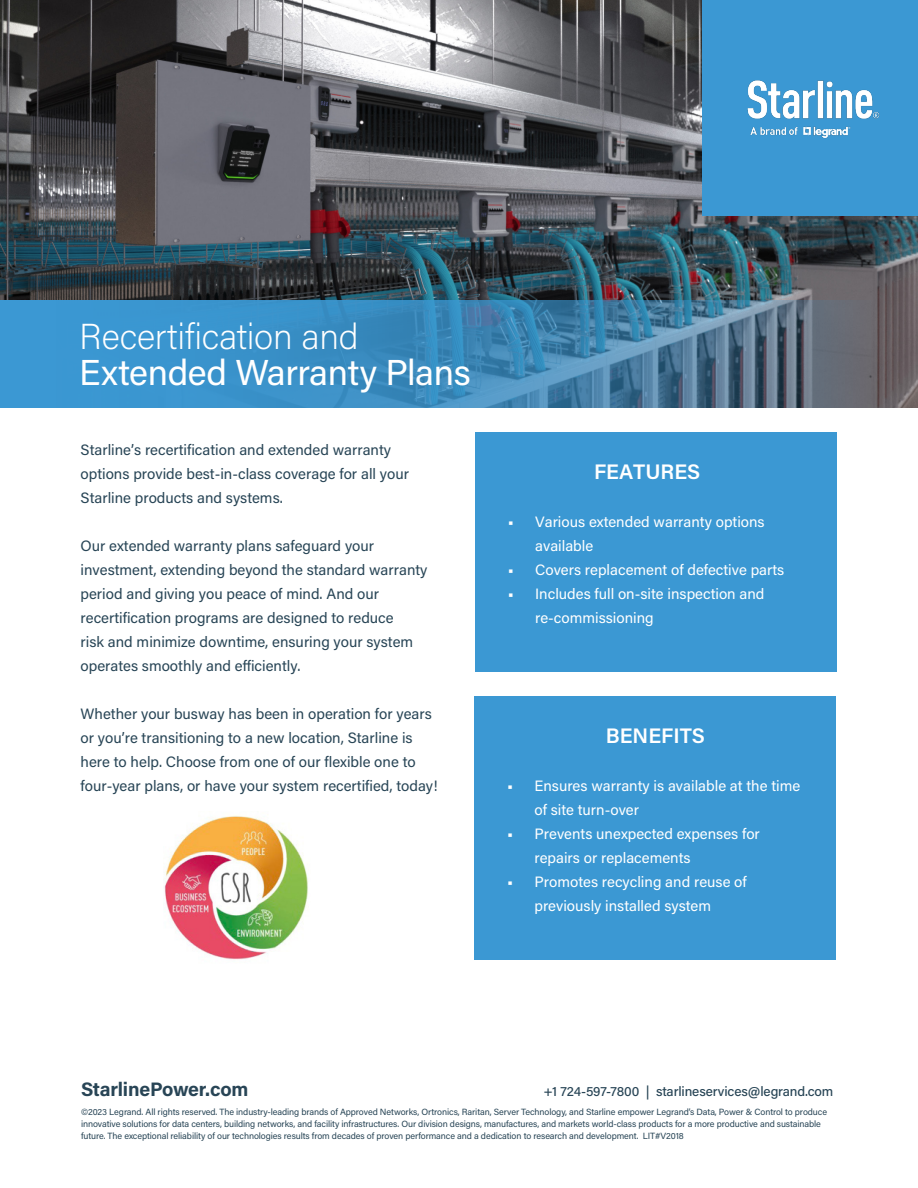
<style>
.page{position:relative;width:918px;height:1188px;background:#fff}
.page>*{position:absolute;margin:0;border:0;box-sizing:border-box;transform-origin:0 0}
.t1{font:36px "Acumin Pro";letter-spacing:-.01em;color:#fff}
.t2{font:200 36px "Acumin Pro";letter-spacing:-.01em;color:#fff}
.t3{font:600 21px "Acumin Pro";color:#fff}
.Footer_CTA_Black{font:700 19.5px "Acumin Pro";letter-spacing:-.01em;color:#284556}
.t4{font:15px/24px "Acumin Pro";color:#284556}
.t5{font:15px/24px "Acumin Pro";color:#fff}
.Footer_CTA_Black-2{font:500 13.5px "Acumin Pro";letter-spacing:-.01em;color:#284556}
.t6{font:9px/12px "Acumin Pro";letter-spacing:-.01em;color:#284556}
</style>
<div class="page">
<img style="left:0;top:0;width:918px;height:300px">
<div style="left:475px;top:432px;width:362px;height:240px;background:#3b98d3"></div>
<svg style="left:0;top:300px;width:918px;height:108px;background:#4584ae"></svg>
<div style="left:702px;top:0;width:216px;height:216px;background:#3b98d3"></div>
<img style="left:747px;top:80px;width:133px;height:59px">
<div style="left:475px;top:696px;width:361px;height:264px;background:#3b98d3"></div>
<img style="left:164px;top:815px;width:144px;height:145px">
<p class="t2" style="left:79px;top:312px;width:281px">Recertification and</p>
<p class="t1" style="left:79px;top:347px;width:393px">Extended Warranty Plans</p>
<p class="t4" style="left:81px;top:437px;width:330px">Starline’s recertification and extended warranty options provide best-in-class coverage for all your<br>Starline products and systems.</p>
<p class="t4" style="left:81px;top:533px;width:348px">Our extended warranty plans safeguard your investment, extending beyond the standard warranty period and giving you peace of mind. And our recertification programs are designed to reduce<br>risk and minimize downtime, ensuring your system operates smoothly and efficiently.</p>
<p class="t4" style="left:81px;top:701px;width:359px">Whether your busway has been in operation for years or you’re transitioning to a new location, Starline is here to help. Choose from one of our flexible one to four-year plans, or have your system recertified, today!</p>
<p class="t3" style="left:594px;top:457px;width:108px">FEATURES</p>
<p class="t5" style="left:535px;top:509px;width:231px;text-indent:-27px">■ Various extended warranty options available</p>
<p class="t5" style="left:508px;top:557px;width:278px">■ Covers replacement of defective parts</p>
<p class="t5" style="left:535px;top:581px;width:231px;text-indent:-27px">■ Includes full on-site inspection and re-commissioning</p>
<p class="t3" style="left:606px;top:721px;width:101px">BENEFITS</p>
<p class="t5" style="left:534px;top:773px;width:267px;text-indent:-27px">■ Ensures warranty is available at the time of site turn-over</p>
<p class="t5" style="left:534px;top:821px;width:227px;text-indent:-27px">■ Prevents unexpected expenses for repairs or replacements</p>
<p class="t5" style="left:507px;top:869px;width:241px;text-align:center">■ Promotes recycling and reuse of previously installed system</p>
<p class="Footer_CTA_Black" style="left:81px;top:1076px;width:169px">StarlinePower.com</p>
<p class="Footer_CTA_Black-2" style="left:543px;top:1082px;width:292px">+1 724-597-7800 | starlineservices@legrand.com</p>
<p class="t6" style="left:81px;top:1105px;width:748px">©2023 Legrand. All rights reserved. The industry-leading brands of Approved Networks, Ortronics, Raritan, Server Technology, and Starline empower Legrand’s Data, Power &amp; Control to produce innovative solutions for data centers, building networks, and facility infrastructures. Our division designs, manufactures, and markets world-class products for a more productive and sustainable future. The exceptional reliability of our technologies results from decades of proven performance and a dedication to research and development. LIT#V2018</p>
</div>
